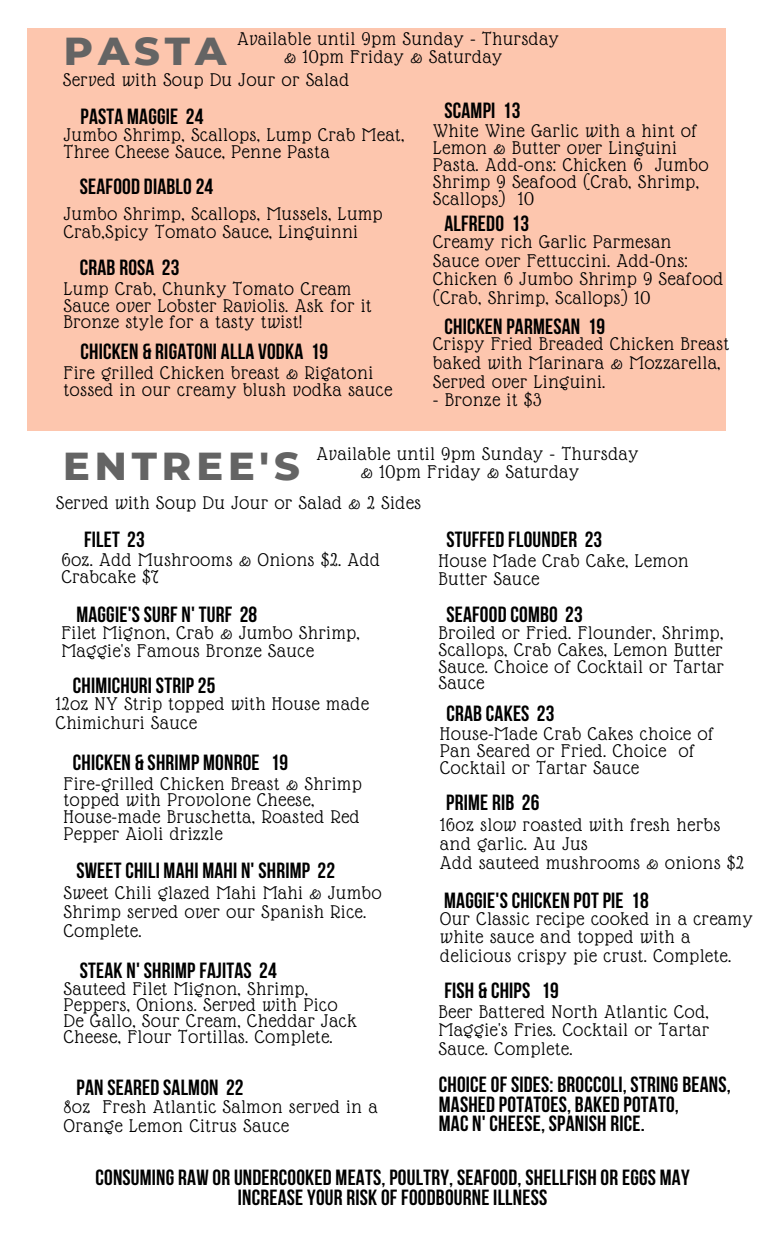
<style>
.page{position:relative;width:765px;height:1260px;background:#fff}
.page>*{position:absolute;margin:0;border:0;box-sizing:border-box;transform-origin:0 0}
.t1{font:800 39.75px "Montserrat";letter-spacing:.125em;color:#646464}
.t2{font:700 21.88px/19.8px "Bebas Neue";letter-spacing:.01em;color:#000;text-align:center}
.t3{font:20px/16.9px "Glass Antiqua";letter-spacing:.045em;color:#000}
</style>
<div class="page">
<div style="left:28px;top:28px;width:698px;height:402px;background:#fdc6ae"></div>
<p class="t3" style="left:237px;top:30px;width:323px">Available until 9pm Sunday - Thursday</p>
<p class="t3" style="left:284px;top:48px;width:220px">&amp; 10pm Friday &amp; Saturday</p>
<p class="t1" style="left:64px;top:27px;width:164px">PASTA</p>
<p class="t3" style="left:63px;top:71px;width:287px">Served with Soup Du Jour or Salad</p>
<p class="t2" style="left:80px;top:109px;width:124px">PASTA MAGGIE 24</p>
<p class="t3" style="left:64px;top:127px;width:342px">Jumbo Shrimp, Scallops, Lump Crab Meat,<br>Three Cheese Sauce, Penne Pasta</p>
<p class="t2" style="left:80px;top:179px;width:135px">SEAFOOD DIABLO 24</p>
<p class="t3" style="left:64px;top:205px;width:320px;line-height:17.8px">Jumbo Shrimp, Scallops, Mussels, Lump<br>Crab,Spicy Tomato Sauce, Linguinni</p>
<p class="t2" style="left:80px;top:259px;width:101px">CRAB ROSA 23</p>
<p class="t3" style="left:64px;top:280px;width:309px">Lump Crab, Chunky Tomato Cream<br>Sauce over Lobster Raviolis. Ask for it<br>Bronze style for a tasty twist!</p>
<p class="t3" style="left:64px;top:365px;width:330px">Fire grilled Chicken breast &amp; Rigatoni tossed in our creamy blush vodka sauce</p>
<p class="t2" style="left:80px;top:343px;width:249px">CHICKEN &amp; RIGATONI ALLA VODKA 19</p>
<p class="t2" style="left:444px;top:103px;width:77px">SCAMPI 13</p>
<p class="t3" style="left:433px;top:123px;width:265px">White Wine Garlic with a hint of<br>Lemon &amp; Butter over Linguini</p>
<p class="t3" style="left:433px;top:156px;width:277px">Pasta. Add-ons: Chicken 6 Jumbo<br>Shrimp 9 Seafood (Crab, Shrimp,<br>Scallops) 10</p>
<p class="t3" style="left:433px;top:233px;width:240px">Creamy rich Garlic Parmesan</p>
<p class="t3" style="left:433px;top:251px;width:291px;line-height:18.8px">Sauce over Fettuccini. Add-0ns:<br>Chicken 6 Jumbo Shrimp 9 Seafood (Crab, Shrimp, Scallops) 10</p>
<p class="t2" style="left:444px;top:215px;width:86px">ALFREDO 13</p>
<p class="t2" style="left:444px;top:318px;width:162px">CHICKEN PARMESAN 19</p>
<p class="t3" style="left:433px;top:334px;width:297px;line-height:18.8px">Crispy Fried Breaded Chicken Breast baked with Marinara &amp; Mozzarella,<br>Served over Linguini.</p>
<p class="t3" style="left:433px;top:392px;width:110px">- Bronze it $3</p>
<p class="t3" style="left:317px;top:446px;width:323px">Available until 9pm Sunday - Thursday</p>
<p class="t3" style="left:361px;top:463px;width:220px">&amp; 10pm Friday &amp; Saturday</p>
<p class="t1" style="left:63px;top:442px;width:238px">ENTREE'S</p>
<p class="t3" style="left:56px;top:495px;width:366px">Served with Soup Du Jour or Salad &amp; 2 Sides</p>
<p class="t2" style="left:84px;top:531px;width:62px">FILET 23</p>
<p class="t3" style="left:62px;top:551px;width:320px">6oz. Add Mushrooms &amp; Onions $2. Add<br>Crabcake $7</p>
<p class="t2" style="left:76px;top:607px;width:182px">MAGGIE'S SURF N' TURF 28</p>
<p class="t3" style="left:62px;top:624px;width:300px">Filet Mignon, Crab &amp; Jumbo Shrimp,</p>
<p class="t3" style="left:62px;top:642px;width:254px">Maggie's Famous Bronze Sauce</p>
<p class="t2" style="left:73px;top:678px;width:144px">CHIMICHURI STRIP 25</p>
<p class="t3" style="left:56px;top:694px;width:314px;line-height:18.8px">12oz NY Strip topped with House made<br>Chimichuri Sauce</p>
<p class="t2" style="left:73px;top:755px;width:217px">CHICKEN &amp; SHRIMP MONROE 19</p>
<p class="t3" style="left:64px;top:775px;width:299px">Fire-grilled Chicken Breast &amp; Shrimp</p>
<p class="t3" style="left:64px;top:792px;width:252px">topped with Provolone Cheese,</p>
<p class="t3" style="left:64px;top:809px;width:297px">House-made Bruschetta, Roasted Red</p>
<p class="t3" style="left:64px;top:825px;width:160px">Pepper Aioli drizzle</p>
<p class="t2" style="left:76px;top:863px;width:260px">SWEET CHILI MAHI MAHI N' SHRIMP 22</p>
<p class="t3" style="left:64px;top:884px;width:319px;line-height:18.8px">Sweet Chili glazed Mahi Mahi &amp; Jumbo<br>Shrimp served over our Spanish Rice.<br>Complete.</p>
<p class="t2" style="left:80px;top:963px;width:198px">STEAK N' SHRIMP FAJITAS 24</p>
<p class="t3" style="left:64px;top:980px;width:246px">Sauteed Filet Mignon, Shrimp,</p>
<p class="t3" style="left:64px;top:996px;width:275px">Peppers, Onions. Served with Pico</p>
<p class="t3" style="left:64px;top:1012px;width:294px">De Gallo, Sour Cream, Cheddar Jack</p>
<p class="t3" style="left:64px;top:1028px;width:270px">Cheese, Flour Tortillas. Complete.</p>
<p class="t2" style="left:76px;top:1080px;width:169px">PAN SEARED SALMON 22</p>
<p class="t3" style="left:64px;top:1098px;width:315px;line-height:18.8px">8oz Fresh Atlantic Salmon served in a<br>Orange Lemon Citrus Sauce</p>
<p class="t2" style="left:446px;top:531px;width:157px">STUFFED FLOUNDER 23</p>
<p class="t3" style="left:439px;top:552px;width:251px">House Made Crab Cake, Lemon</p>
<p class="t3" style="left:439px;top:571px;width:102px">Butter Sauce</p>
<p class="t2" style="left:446px;top:607px;width:138px">SEAFOOD COMBO 23</p>
<p class="t3" style="left:439px;top:624px;width:287px;text-align:justify">Broiled or Fried. Flounder, Shrimp, Scallops, Crab Cakes, Lemon Butter Sauce. Choice of Cocktail or Tartar Sauce</p>
<p class="t2" style="left:446px;top:706px;width:109px">CRAB CAKES 23</p>
<p class="t3" style="left:440px;top:726px;width:275px">House-Made Crab Cakes choice of<br>Pan Seared or Fried. Choice of<br>Cocktail or Tartar Sauce</p>
<p class="t2" style="left:446px;top:795px;width:95px">PRIME RIB 26</p>
<p class="t3" style="left:440px;top:815px;width:281px;line-height:18.8px">16oz slow roasted with fresh herbs and garlic. Au Jus</p>
<p class="t3" style="left:440px;top:854px;width:305px">Add sauteed mushrooms &amp; onions $2</p>
<p class="t2" style="left:444px;top:892px;width:206px">MAGGIE'S CHICKEN POT PIE 18</p>
<p class="t3" style="left:440px;top:909px;width:314px;line-height:18.8px">Our Classic recipe cooked in a creamy white sauce and topped with a delicious crispy pie crust. Complete.</p>
<p class="t2" style="left:444px;top:983px;width:116px">FISH &amp; CHIPS 19</p>
<p class="t3" style="left:439px;top:1003px;width:271px">Beer Battered North Atlantic Cod,</p>
<p class="t3" style="left:439px;top:1021px;width:272px;line-height:18.8px">Maggie's Fries. Cocktail or Tartar<br>Sauce. Complete.</p>
<p class="t2" style="left:439px;top:1077px;width:294px">CHOICE OF SIDES: BROCCOLI, STRING BEANS,</p>
<p class="t2" style="left:439px;top:1096px;width:242px">MASHED POTATOES, BAKED POTATO,</p>
<p class="t2" style="left:439px;top:1116px;width:208px">MAC N' CHEESE, SPANISH RICE.</p>
<p class="t2" style="left:95px;top:1170px;width:596px">CONSUMING RAW OR UNDERCOOKED MEATS, POULTRY, SEAFOOD, SHELLFISH OR EGGS MAY<br>INCREASE YOUR RISK OF FOODBOURNE ILLNESS</p>
</div>
